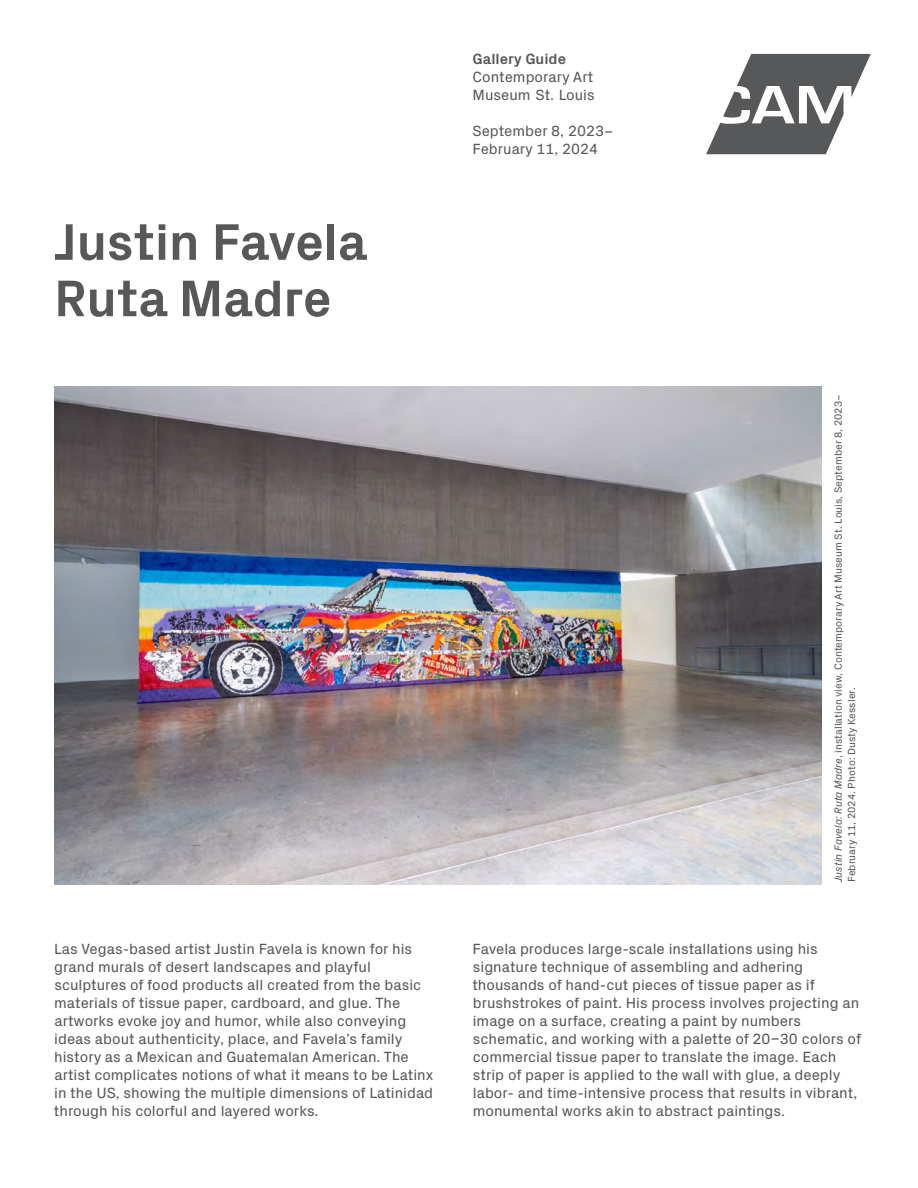
<style>
.page{position:relative;width:918px;height:1188px;background:#fff}
.page>*{position:absolute;margin:0;border:0;box-sizing:border-box;transform-origin:0 0}
.t1{font:700 52.2px/56.4px "Px Grotesk";letter-spacing:-.01em;color:#57585a}
.Body{font:15px/18px "Px Grotesk";color:#57585a}
.t2{font:15px "Px Grotesk";color:#58595b}
.t3{font:700 15px "Px Grotesk";color:#57585a}
.t4{font:10.5px/13.5px "Px Grotesk";color:#58595b}
.s1{font-style:italic}
</style>
<div class="page">
<svg style="left:706px;top:54px;width:165px;height:100px"></svg>
<img style="left:54px;top:387px;width:768px;height:497px">
<h1 class="t1" style="left:54px;top:211px;width:315px">Justin Favela<br>Ruta Madre</h1>
<p class="t3" style="left:473px;top:48px;width:95px">Gallery Guide</p>
<p class="Body" style="left:473px;top:67px;width:122px">Contemporary Art</p>
<p class="Body" style="left:473px;top:85px;width:124px">Museum St. Louis</p>
<p class="t2" style="left:473px;top:120px;width:142px">September 8, 2023–</p>
<p class="t2" style="left:473px;top:138px;width:127px">February 11, 2024</p>
<p class="t4" style="left:831px;top:882px;width:489px;rotate:-90deg"><span class="s1">Justin Favela: Ruta Madre</span>, installation view, Contemporary Art Museum St. Louis, September 8, 2023–<br>February 11, 2024. Photo: Dusty Kessler.</p>
<p class="Body" style="left:54px;top:939px;width:381px">Las Vegas-based artist Justin Favela is known for his grand murals of desert landscapes and playful sculptures of food products all created from the basic materials of tissue paper, cardboard, and glue. The artworks evoke joy and humor, while also conveying ideas about authenticity, place, and Favela’s family history as a Mexican and Guatemalan American. The artist complicates notions of what it means to be Latinx in the US, showing the multiple dimensions of Latinidad through his colorful and layered works.</p>
<p class="Body" style="left:472px;top:939px;width:390px">Favela produces large-scale installations using his signature technique of assembling and adhering thousands of hand-cut pieces of tissue paper as if brushstrokes of paint. His process involves projecting an image on a surface, creating a paint by numbers schematic, and working with a palette of 20–30 colors of commercial tissue paper to translate the image. Each strip of paper is applied to the wall with glue, a deeply labor- and time-intensive process that results in vibrant, monumental works akin to abstract paintings.</p>
</div>
